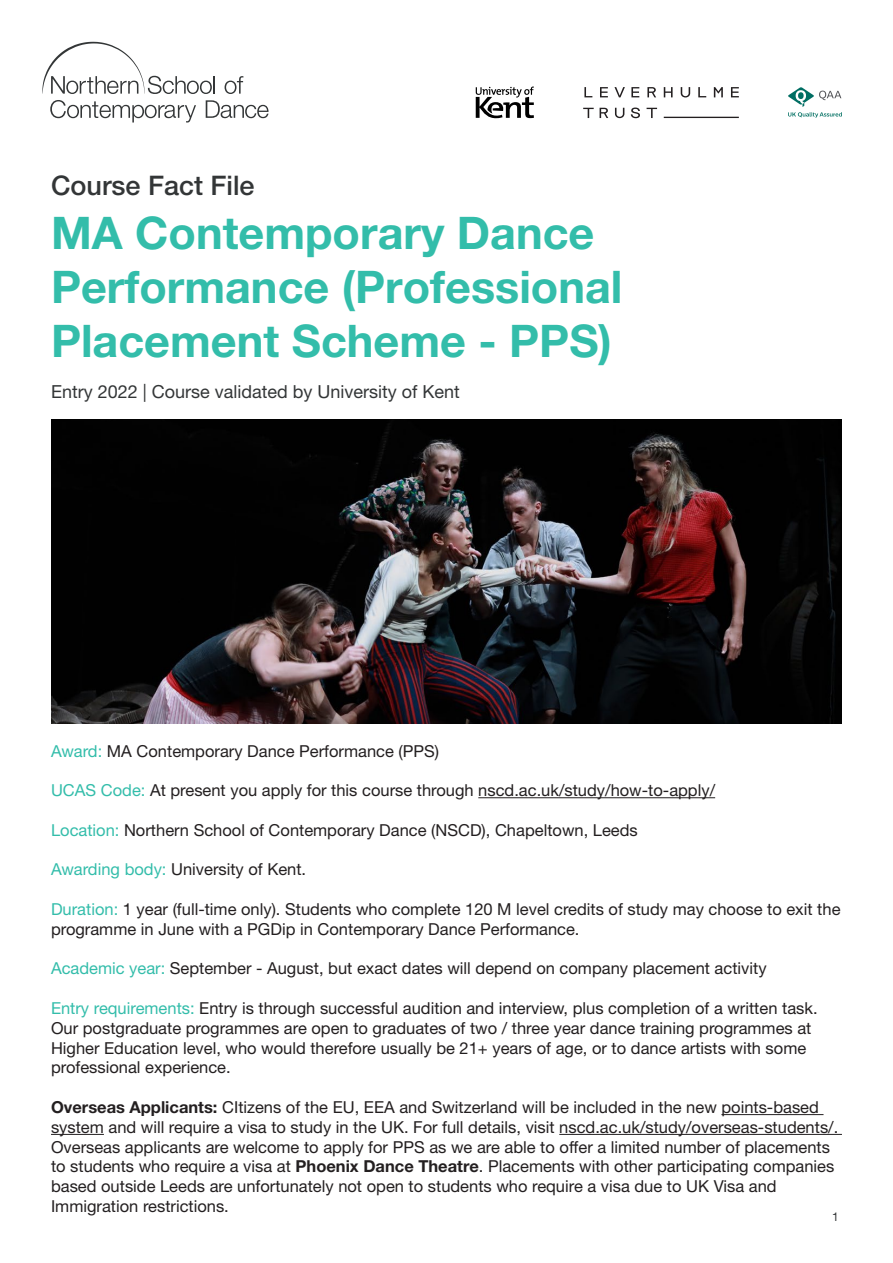
<style>
.page{position:relative;width:893px;height:1263px;background:#fff}
.page>*{position:absolute;margin:0;border:0;box-sizing:border-box;transform-origin:0 0}
.Headline{font:700 45px/54px "Helvetica Neue LT Pro";color:#33bdaa}
.Subtitle{font:500 27px "Helvetica Neue LT Std";color:#333637}
.Headline-2{font:18px "Helvetica Neue LT Std";color:#333637}
.t1{font:16.5px/19.8px "Helvetica Neue LT Std";color:#231f20}
.t2{font:16.5px/19.8px "Helvetica Neue LT Pro";color:#231f20}
.t3{font:12px "Helvetica Neue LT Std";color:#333637}
.s1{color:#33bdaa}
.s2{font-weight:700}
</style>
<div class="page">
<svg style="left:42px;top:42px;width:173px;height:52px"></svg>
<svg style="left:225px;top:76px;width:18px;height:18px"></svg>
<svg style="left:50px;top:100px;width:146px;height:22px"></svg>
<svg style="left:206px;top:100px;width:63px;height:18px"></svg>
<svg style="left:476px;top:87px;width:58px;height:31px"></svg>
<svg style="left:788px;top:87px;width:54px;height:30px"></svg>
<svg style="left:583px;top:87px;width:156px;height:31px"></svg>
<img style="left:51px;top:419px;width:791px;height:304px">
<hr style="left:478px;top:797px;width:237px;height:1px;background:#231f20">
<hr style="left:721px;top:1114px;width:102px;height:1px;background:#231f20">
<hr style="left:51px;top:1134px;width:53px;height:1px;background:#231f20">
<hr style="left:559px;top:1134px;width:283px;height:1px;background:#231f20">
<p class="Subtitle" style="left:51px;top:169px;width:205px">Course Fact File</p>
<p class="Headline" style="left:51px;top:205px;width:573px">MA Contemporary Dance<br>Performance (Professional<br>Placement Scheme - PPS)</p>
<p class="Headline-2" style="left:51px;top:381px;width:410px">Entry 2022 | Course validated by University of Kent</p>
<p class="t1" style="left:51px;top:740px;width:390px"><span class="s1">Award:</span> MA Contemporary Dance Performance (PPS)</p>
<p class="t1" style="left:51px;top:780px;width:666px"><span class="s1">UCAS Code:</span> At present you apply for this course through nscd.ac.uk/study/how-to-apply/</p>
<p class="t1" style="left:51px;top:820px;width:588px"><span class="s1">Location:</span> Northern School of Contemporary Dance (NSCD), Chapeltown, Leeds</p>
<p class="t1" style="left:51px;top:859px;width:257px"><span class="s1">Awarding body:</span> University of Kent.</p>
<p class="t1" style="left:51px;top:899px;width:791px"><span class="s1">Duration:</span> 1 year (full-time only). Students who complete 120 M level credits of study may choose to exit the programme in June with a PGDip in Contemporary Dance Performance.</p>
<p class="t1" style="left:51px;top:958px;width:717px"><span class="s1">Academic year:</span> September - August, but exact dates will depend on company placement activity</p>
<p class="t1" style="left:51px;top:998px;width:768px"><span class="s1">Entry requirements:</span> Entry is through successful audition and interview, plus completion of a written task.<br>Our postgraduate programmes are open to graduates of two / three year dance training programmes at Higher Education level, who would therefore usually be 21+ years of age, or to dance artists with some professional experience.</p>
<p class="t2" style="left:51px;top:1097px;width:789px"><span class="s2">Overseas Applicants:</span> CItizens of the EU, EEA and Switzerland will be included in the new points-based system and will require a visa to study in the UK. For full details, visit nscd.ac.uk/study/overseas-students/.<br>Overseas applicants are welcome to apply for PPS as we are able to offer a limited number of placements to students who require a visa at <span class="s2">Phoenix Dance Theatre</span>. Placements with other participating companies based outside Leeds are unfortunately not open to students who require a visa due to UK Visa and Immigration restrictions.</p>
<p class="t3" style="left:832px;top:1209px;width:8px">1</p>
</div>
